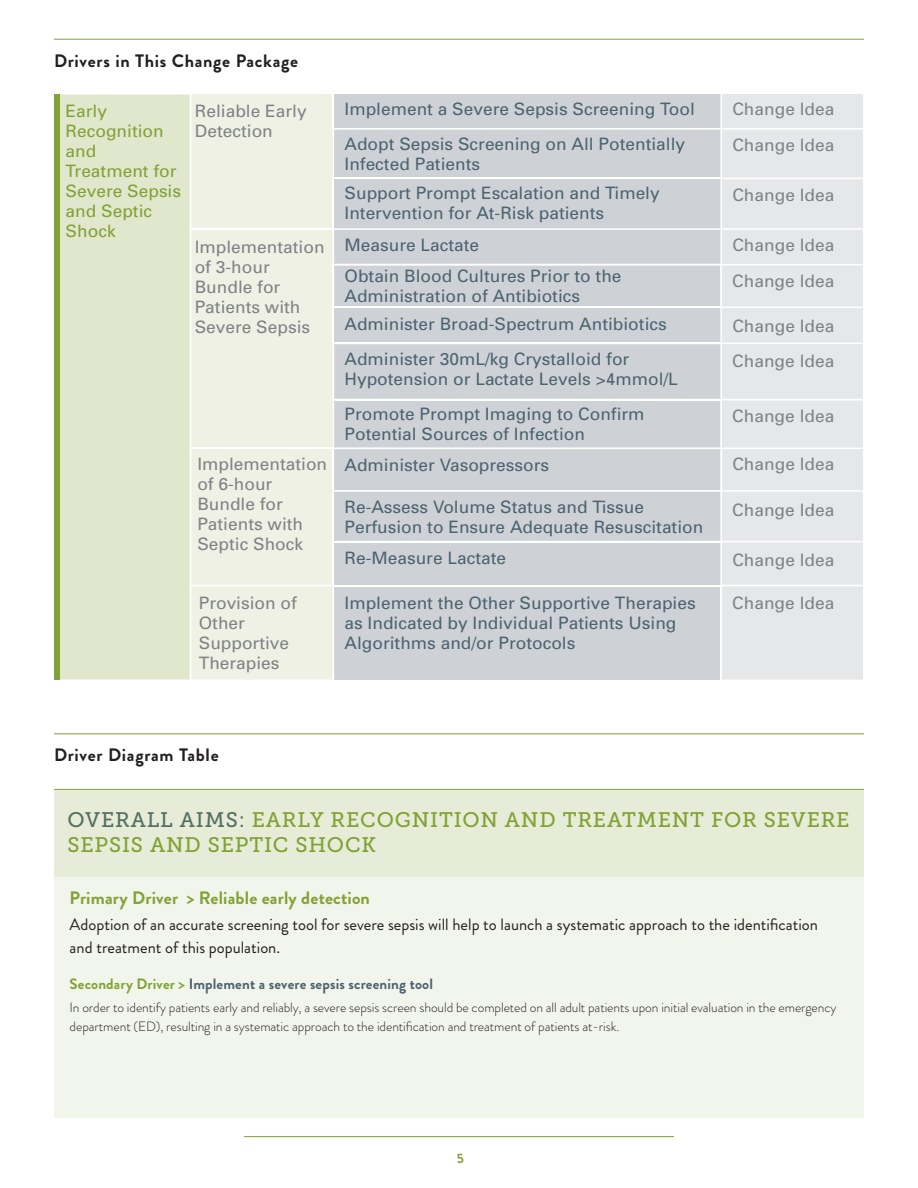
<style>
.page{position:relative;width:918px;height:1188px;background:#fff}
.page>*{position:absolute;margin:0;border:0;box-sizing:border-box;transform-origin:0 0}
.t1{font:21px/25.2px "Museo Slab 500";letter-spacing:.04em;color:#81a234}
.t2{font:700 18px "Brandon Grotesque";letter-spacing:.04em;color:#231f20}
.t3{font:700 18px "Brandon Grotesque";letter-spacing:.01em;color:#81a234}
.t4{font:17.1px/20px "Univers";color:#4c6370}
.t5{font:17.1px/20px "Univers";color:#808285}
.t6{font:17.1px/20px "Univers";color:#81a234}
.t7{font:16.5px/22.5px "Brandon Grotesque";color:#231f20}
.t8{font:700 15px "Brandon Grotesque";letter-spacing:.01em;color:#4c6370}
.t9{font:300 13.5px/18.8px "Brandon Grotesque";letter-spacing:-.005em;color:#231f20}
.t10{font:700 13.5px "Brandon Grotesque";color:#81a234}
.s1{color:#4c6370}
.s2{color:#81a234}
</style>
<div class="page">
<hr style="left:244px;top:1136px;width:430px;height:1px;background:#81a234">
<hr style="left:54px;top:39px;width:810px;height:1px;background:#81a234">
<hr style="left:54px;top:733px;width:810px;height:1px;background:#81a234">
<div style="left:59px;top:95px;width:131px;height:585px;background:#e0e7cd"></div>
<div style="left:54px;top:95px;width:5px;height:585px;background:#81a234"></div>
<div style="left:334px;top:586px;width:386px;height:94px;background:#ced2d6"></div>
<div style="left:722px;top:586px;width:141px;height:94px;background:#e6e7e9"></div>
<div style="left:191px;top:586px;width:142px;height:94px;background:#eef1e4"></div>
<svg style="left:191px;top:95px;width:672px;height:490px;background:#dbdede"></svg>
<div style="left:54px;top:790px;width:810px;height:87px;background:#e6ecd7"></div>
<hr style="left:54px;top:789px;width:810px;height:1px;background:#81a234">
<div style="left:54px;top:877px;width:810px;height:241px;background:#f2f5eb"></div>
<h3 class="t2" style="left:54px;top:48px;width:246px">Drivers in This Change Package</h3>
<p class="t6" style="left:66px;top:101px;width:117px">Early<br>Recognition and<br>Treatment for<br>Severe Sepsis and Septic<br>Shock</p>
<p class="t5" style="left:195px;top:100px;width:113px">Reliable Early<br>Detection</p>
<p class="t4" style="left:345px;top:99px;width:352px">Implement a Severe Sepsis Screening Tool</p>
<p class="t5" style="left:732px;top:99px;width:104px">Change Idea</p>
<p class="t4" style="left:345px;top:133px;width:342px">Adopt Sepsis Screening on All Potentially<br>Infected Patients</p>
<p class="t4" style="left:345px;top:182px;width:317px">Support Prompt Escalation and Timely<br>Intervention for At-Risk patients</p>
<p class="t4" style="left:345px;top:229px;width:279px;line-height:31.2px">Measure Lactate<br>Obtain Blood Cultures Prior to the</p>
<p class="t4" style="left:345px;top:282px;width:324px;line-height:27.9px">Administration of Antibiotics<br>Administer Broad-Spectrum Antibiotics</p>
<p class="t4" style="left:345px;top:349px;width:335px">Administer 30mL/kg Crystalloid for<br>Hypotension or Lactate Levels &gt;4mmol/L</p>
<p class="t4" style="left:345px;top:403px;width:302px">Promote Prompt Imaging to Confirm<br>Potential Sources of Infection</p>
<p class="t4" style="left:345px;top:454px;width:206px">Administer Vasopressors</p>
<p class="t4" style="left:345px;top:497px;width:360px">Re-Assess Volume Status and Tissue<br>Perfusion to Ensure Adequate Resuscitation</p>
<p class="t4" style="left:345px;top:548px;width:163px">Re-Measure Lactate</p>
<p class="t4" style="left:345px;top:593px;width:353px">Implement the Other Supportive Therapies as Indicated by Individual Patients Using<br>Algorithms and/or Protocols</p>
<p class="t5" style="left:732px;top:135px;width:104px">Change Idea</p>
<p class="t5" style="left:732px;top:184px;width:104px">Change Idea</p>
<p class="t5" style="left:732px;top:227px;width:104px;line-height:35.8px">Change Idea<br>Change Idea</p>
<p class="t5" style="left:732px;top:308px;width:104px;line-height:35.2px">Change Idea<br>Change Idea</p>
<p class="t5" style="left:732px;top:405px;width:104px">Change Idea</p>
<p class="t5" style="left:732px;top:454px;width:104px">Change Idea</p>
<p class="t5" style="left:732px;top:499px;width:104px">Change Idea</p>
<p class="t5" style="left:732px;top:550px;width:104px">Change Idea</p>
<p class="t5" style="left:732px;top:593px;width:104px">Change Idea</p>
<p class="t5" style="left:195px;top:237px;width:131px">Implementation of 3-hour<br>Bundle for<br>Patients with<br>Severe Sepsis</p>
<p class="t5" style="left:197px;top:454px;width:131px">Implementation of 6-hour<br>Bundle for<br>Patients with<br>Septic Shock</p>
<p class="t5" style="left:199px;top:593px;width:100px">Provision of<br>Other<br>Supportive<br>Therapies</p>
<h3 class="t2" style="left:54px;top:742px;width:166px">Driver Diagram Table</h3>
<h4 class="t1" style="left:68px;top:807px;width:784px"><span class="s1">OVERALL AIMS:</span> EARLY RECOGNITION AND TREATMENT FOR SEVERE<br>SEPSIS AND SEPTIC SHOCK</h4>
<h5 class="t3" style="left:70px;top:885px;width:302px">Primary Driver &gt; Reliable early detection</h5>
<p class="t7" style="left:70px;top:914px;width:750px">Adoption of an accurate screening tool for severe sepsis will help to launch a systematic approach to the identification and treatment of this population.</p>
<h6 class="t8" style="left:70px;top:974px;width:365px"><span class="s2">Secondary Driver &gt;</span> Implement a severe sepsis screening tool</h6>
<p class="t9" style="left:70px;top:998px;width:768px">In order to identify patients early and reliably, a severe sepsis screen should be completed on all adult patients upon initial evaluation in the emergency department (ED), resulting in a systematic approach to the identification and treatment of patients at-risk.</p>
<p class="t10" style="left:457px;top:1149px;width:9px">5</p>
</div>
